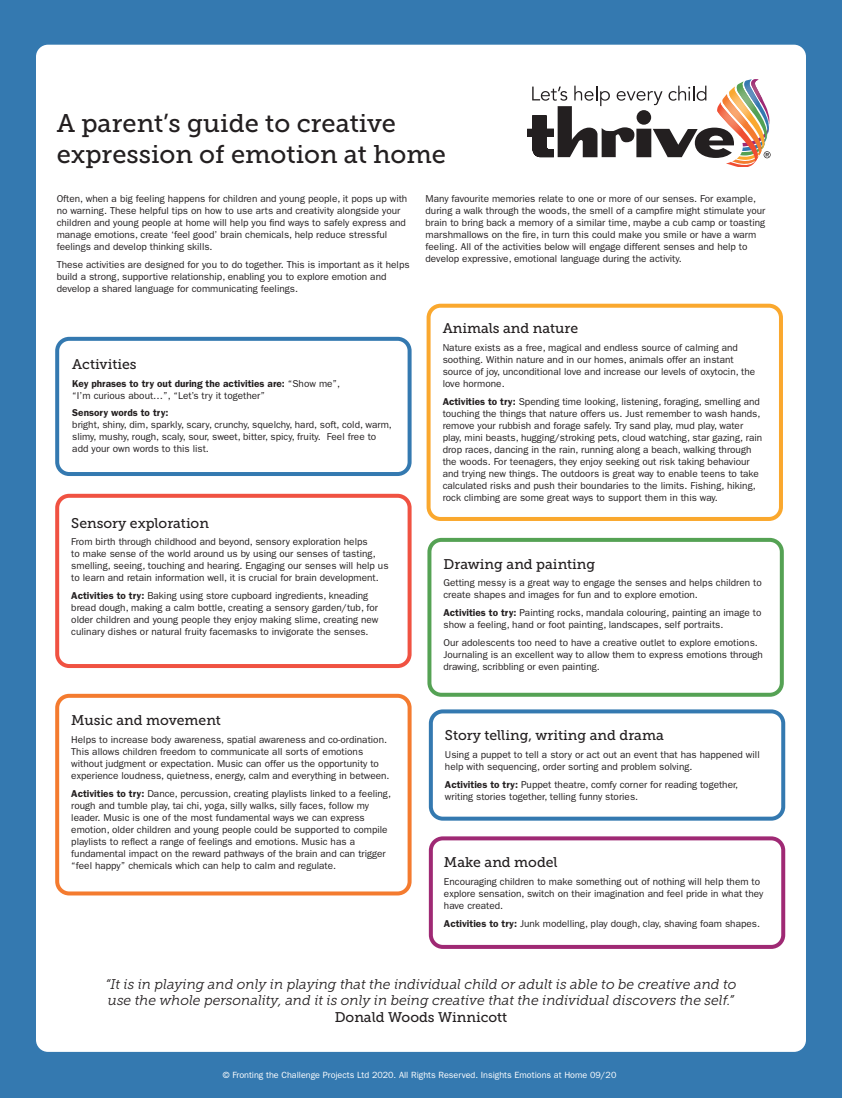
<style>
.page{position:relative;width:842px;height:1098px;background:#fff}
.page>*{position:absolute;margin:0;border:0;box-sizing:border-box;transform-origin:0 0}
.t1{font:25.5px/31px "Museo Slab 500";color:#231f20}
.t2{font:italic 14px/16.8px "Museo Slab 300";color:#231f20;text-align:center}
.t3{font:14px "Museo Slab 500";color:#231f20}
.t4{font:10px/12px "Franklin Gothic LT Pro";color:#231f20}
.t5{font:9px "Franklin Gothic LT Pro";color:#fff}
.s1{font-family:"Franklin Gothic LT Pro Dm"}
.s2{font-family:"Museo Slab 500";font-style:normal}
</style>
<div class="page">
<div style="left:0;top:0;width:842px;height:1097px;background:#3479b0"></div>
<div style="left:36px;top:45px;width:770px;height:1006px;background:#fff;border-radius:12px"></div>
<svg style="left:527px;top:79px;width:244px;height:87px"></svg>
<div style="left:55px;top:493px;width:357px;height:174px;border:4px solid #f05242;border-radius:12px"></div>
<div style="left:55px;top:337px;width:357px;height:139px;border:4px solid #3479b0;border-radius:12px"></div>
<div style="left:427px;top:537px;width:357px;height:159px;border:4px solid #55a254;border-radius:12px"></div>
<div style="left:429px;top:709px;width:356px;height:111px;border:4px solid #3479b0;border-radius:12px"></div>
<div style="left:429px;top:836px;width:356px;height:112px;border:4px solid #9f2974;border-radius:12px"></div>
<div style="left:55px;top:693px;width:357px;height:202px;border:4px solid #f47b2f;border-radius:12px"></div>
<div style="left:427px;top:303px;width:356px;height:218px;border:4px solid #faa82e;border-radius:12px"></div>
<p class="t1" style="left:57px;top:108px;width:391px">A parent’s guide to creative expression of emotion at home</p>
<p class="t4" style="left:57px;top:192px;width:352px">Often, when a big feeling happens for children and young people, it pops up with no warning. These helpful tips on how to use arts and creativity alongside your children and young people at home will help you find ways to safely express and manage emotions, create ‘feel good’ brain chemicals, help reduce stressful feelings and develop thinking skills.</p>
<p class="t4" style="left:57px;top:258px;width:354px">These activities are designed for you to do together. This is important as it helps build a strong, supportive relationship, enabling you to explore emotion and develop a shared language for communicating feelings.</p>
<p class="t3" style="left:72px;top:356px;width:66px">Activities</p>
<p class="t4" style="left:72px;top:377px;width:269px"><span class="s1">Key phrases to try out during the activities are:</span> “Show me”, “I’m curious about…”, “Let’s try it together”</p>
<p class="t4" style="left:72px;top:407px;width:321px"><span class="s1">Sensory words to try:<br></span>bright, shiny, dim, sparkly, scary, crunchy, squelchy, hard, soft, cold, warm, slimy, mushy, rough, scaly, sour, sweet, bitter, spicy, fruity. Feel free to add your own words to this list.</p>
<p class="t3" style="left:71px;top:514px;width:139px">Sensory exploration</p>
<p class="t4" style="left:71px;top:535px;width:319px">From birth through childhood and beyond, sensory exploration helps<br>to make sense of the world around us by using our senses of tasting, smelling, seeing, touching and hearing. Engaging our senses will help us to learn and retain information well, it is crucial for brain development.</p>
<p class="t4" style="left:71px;top:589px;width:309px"><span class="s1">Activities to try:</span> Baking using store cupboard ingredients, kneading bread dough, making a calm bottle, creating a sensory garden/tub, for older children and young people they enjoy making slime, creating new culinary dishes or natural fruity facemasks to invigorate the senses.</p>
<p class="t4" style="left:426px;top:192px;width:341px">Many favourite memories relate to one or more of our senses. For example, during a walk through the woods, the smell of a campfire might stimulate your brain to bring back a memory of a similar time, maybe a cub camp or toasting marshmallows on the fire, in turn this could make you smile or have a warm feeling. All of the activities below will engage different senses and help to develop expressive, emotional language during the activity.</p>
<p class="t3" style="left:443px;top:320px;width:137px">Animals and nature</p>
<p class="t4" style="left:443px;top:341px;width:314px">Nature exists as a free, magical and endless source of calming and soothing. Within nature and in our homes, animals offer an instant source of joy, unconditional love and increase our levels of oxytocin, the love hormone.</p>
<p class="t4" style="left:443px;top:395px;width:321px"><span class="s1">Activities to try:</span> Spending time looking, listening, foraging, smelling and touching the things that nature offers us. Just remember to wash hands, remove your rubbish and forage safely. Try sand play, mud play, water play, mini beasts, hugging/stroking pets, cloud watching, star gazing, rain drop races, dancing in the rain, running along a beach, walking through the woods. For teenagers, they enjoy seeking out risk taking behaviour and trying new things. The outdoors is great way to enable teens to take calculated risks and push their boundaries to the limits. Fishing, hiking, rock climbing are some great ways to support them in this way.</p>
<p class="t3" style="left:443px;top:556px;width:153px">Drawing and painting</p>
<p class="t4" style="left:443px;top:577px;width:320px">Getting messy is a great way to engage the senses and helps children to create shapes and images for fun and to explore emotion.</p>
<p class="t4" style="left:443px;top:606px;width:319px"><span class="s1">Activities to try:</span> Painting rocks, mandala colouring, painting an image to show a feeling, hand or foot painting, landscapes, self portraits.</p>
<p class="t4" style="left:443px;top:636px;width:321px">Our adolescents too need to have a creative outlet to explore emotions.<br>Journaling is an excellent way to allow them to express emotions through drawing, scribbling or even painting.</p>
<p class="t3" style="left:71px;top:712px;width:151px">Music and movement</p>
<p class="t4" style="left:71px;top:733px;width:320px">Helps to increase body awareness, spatial awareness and co-ordination.<br>This allows children freedom to communicate all sorts of emotions without judgment or expectation. Music can offer us the opportunity to experience loudness, quietness, energy, calm and everything in between.</p>
<p class="t4" style="left:71px;top:787px;width:321px"><span class="s1">Activities to try:</span> Dance, percussion, creating playlists linked to a feeling, rough and tumble play, tai chi, yoga, silly walks, silly faces, follow my leader. Music is one of the most fundamental ways we can express emotion, older children and young people could be supported to compile playlists to reflect a range of feelings and emotions. Music has a fundamental impact on the reward pathways of the brain and can trigger “feel happy” chemicals which can help to calm and regulate.</p>
<p class="t3" style="left:445px;top:727px;width:220px">Story telling, writing and drama</p>
<p class="t4" style="left:445px;top:748px;width:316px">Using a puppet to tell a story or act out an event that has happened will help with sequencing, order sorting and problem solving.</p>
<p class="t4" style="left:445px;top:778px;width:295px"><span class="s1">Activities to try:</span> Puppet theatre, comfy corner for reading together, writing stories together, telling funny stories.</p>
<p class="t3" style="left:444px;top:854px;width:115px">Make and model</p>
<p class="t4" style="left:444px;top:875px;width:321px">Encouraging children to make something out of nothing will help them to explore sensation, switch on their imagination and feel pride in what they have created.</p>
<p class="t4" style="left:444px;top:917px;width:318px"><span class="s1">Activities to try:</span> Junk modelling, play dough, clay, shaving foam shapes.</p>
<p class="t2" style="left:105px;top:975px;width:632px">“It is in playing and only in playing that the individual child or adult is able to be creative and to use the whole personality, and it is only in being creative that the individual discovers the self.”<br><span class="s2">Donald Woods Winnicott</span></p>
<p class="t5" style="left:223px;top:1069px;width:395px">© Fronting the Challenge Projects Ltd 2020. All Rights Reserved. Insights Emotions at Home 09/20</p>
</div>
